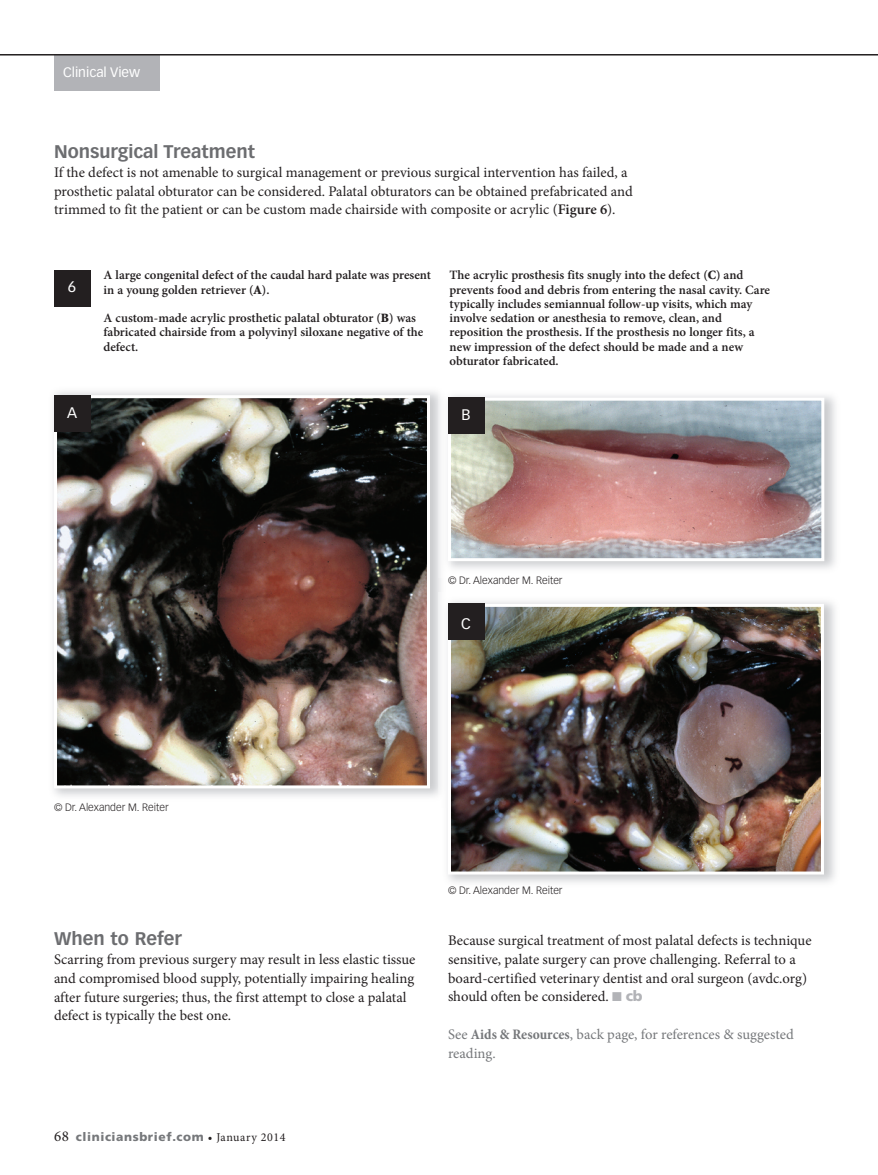
<style>
.page{position:relative;width:878px;height:1175px;background:#fff}
.page>*{position:absolute;margin:0;border:0;box-sizing:border-box;transform-origin:0 0}
.t1{font:700 18px "Vectora LT Std";color:#6c6d70}
.t2{font:15px "Vectora LT Std";color:#fff}
.t3{font:14.7px/18.8px "Minion Pro";color:#231f20}
.t4{font:14.7px/18.8px "Minion Pro";color:#76787b}
.t5{font:13.5px "Vectora LT Std";color:#fff}
.t6{font:600 12.75px/14.2px "Minion Pro";color:#231f20}
.t7{font:900 12px "Frutiger";letter-spacing:.05em;color:#76787b}
.t8{font:300 10.5px "Vectora LT Std";color:#231f20}
.s1{font-weight:600}
.s2{font-family:"Minion";font-weight:900}
.s3{font-family:"Minion Pro";font-weight:400;font-size:15px;color:#231f20}
.s4{font-family:"Minion Pro";font-weight:400;color:#231f20}
.s5{color:#b2b3b7}
.s6{font-family:"Frutiger";font-weight:900;color:#b2b3b7}
.s7{font-weight:700;font-stretch:condensed}
</style>
<div class="page">
<div style="left:54px;top:55px;width:106px;height:36px;background:#b2b3b7"></div>
<hr style="left:0;top:54px;width:878px;height:2px;background:#231f20">
<img style="left:58px;top:399px;width:368px;height:385px">
<div style="left:54px;top:395px;width:376px;height:393px;border:3px solid #fff"></div>
<div style="left:54px;top:395px;width:36px;height:37px;background:#231f20"></div>
<div style="left:54px;top:270px;width:36px;height:36px;background:#231f20"></div>
<img style="left:438px;top:391px;width:398px;height:187px">
<img style="left:452px;top:402px;width:368px;height:155px">
<div style="left:448px;top:398px;width:376px;height:163px;border:3px solid #fff"></div>
<div style="left:448px;top:398px;width:36px;height:36px;background:#231f20"></div>
<img style="left:438px;top:592px;width:397px;height:291px">
<img style="left:452px;top:608px;width:367px;height:262px">
<div style="left:448px;top:604px;width:375px;height:270px;border:3px solid #fff"></div>
<div style="left:448px;top:604px;width:36px;height:36px;background:#231f20"></div>
<p class="t5" style="left:63px;top:66px;width:79px">Clinical view</p>
<p class="t1" style="left:54px;top:144px;width:203px">Nonsurgical Treatment</p>
<p class="t3" style="left:54px;top:164px;width:580px">If the defect is not amenable to surgical management or previous surgical intervention has failed, a prosthetic palatal obturator can be considered. Palatal obturators can be obtained prefabricated and trimmed to fit the patient or can be custom made chairside with composite or acrylic (<span class="s1">Figure 6</span>).</p>
<p class="t2" style="left:68px;top:281px;width:10px">6</p>
<p class="t2" style="left:67px;top:406px;width:12px">A</p>
<p class="t6" style="left:104px;top:269px;width:329px">A large congenital defect of the caudal hard palate was present in a young golden retriever (<span class="s2">A</span>).</p>
<p class="t6" style="left:104px;top:312px;width:321px">A custom-made acrylic prosthetic palatal obturator (<span class="s2">B</span>) was fabricated chairside from a polyvinyl siloxane negative of the defect.</p>
<p class="t6" style="left:449px;top:269px;width:322px">The acrylic prosthesis fits snugly into the defect (<span class="s2">C</span>) and prevents food and debris from entering the nasal cavity. Care typically includes semiannual follow-up visits, which may involve sedation or anesthesia to remove, clean, and reposition the prosthesis. If the prosthesis no longer fits, a new impression of the defect should be made and a new obturator fabricated.</p>
<p class="t2" style="left:461px;top:408px;width:11px">B</p>
<p class="t8" style="left:448px;top:576px;width:116px">© Dr. Alexander M. Reiter</p>
<p class="t2" style="left:461px;top:617px;width:11px">C</p>
<p class="t8" style="left:54px;top:802px;width:116px">© Dr. Alexander M. Reiter</p>
<p class="t1" style="left:54px;top:931px;width:129px">When to Refer</p>
<p class="t3" style="left:54px;top:951px;width:363px">Scarring from previous surgery may result in less elastic tissue and compromised blood supply, potentially impairing healing after future surgeries; thus, the first attempt to close a palatal defect is typically the best one.</p>
<p class="t7" style="left:54px;top:1131px;width:233px"><span class="s3">68</span> cliniciansbrief.com <span class="s4">• January 2014</span></p>
<p class="t8" style="left:448px;top:885px;width:116px">© Dr. Alexander M. Reiter</p>
<p class="t3" style="left:448px;top:932px;width:365px">Because surgical treatment of most palatal defects is technique sensitive, palate surgery can prove challenging. Referral to a board-certified veterinary dentist and oral surgeon (avdc.org) should often be considered. <span class="s5">■</span> <span class="s6">cb</span></p>
<p class="t4" style="left:448px;top:1026px;width:347px">See <span class="s7">Aids &amp; Resources</span>, back page, for references &amp; suggested reading.</p>
</div>
